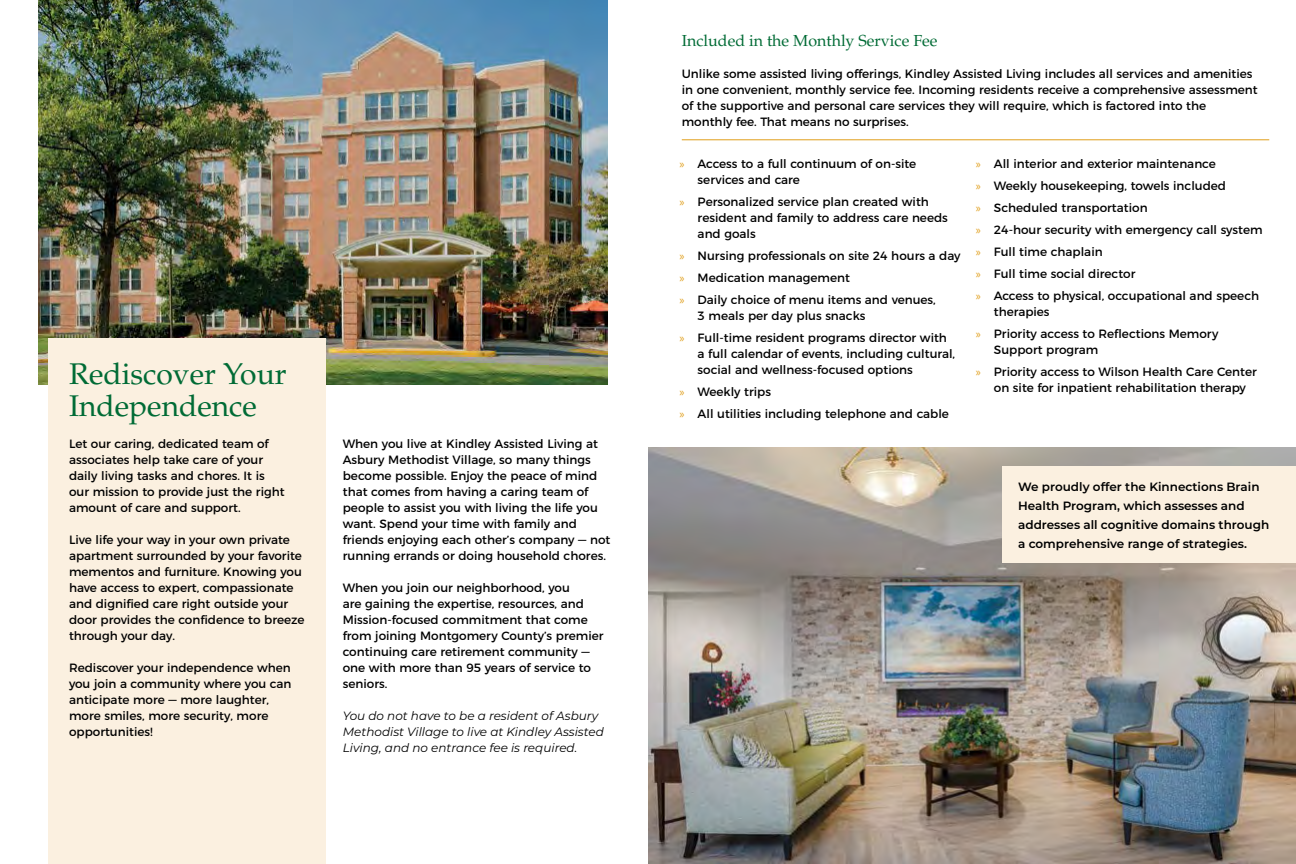
<style>
.page{position:relative;width:1296px;height:864px;background:#fff}
.page>*{position:absolute;margin:0;border:0;box-sizing:border-box;transform-origin:0 0}
.t1{font:30px/32px "Palatino";color:#006b35}
.t2{font:16px "Palatino";color:#006b35}
.t3{font:12px/16px "Montserrat";color:#000}
.t4{font:600 12px/19px "Montserrat";color:#000}
.t5{font:italic 12px/16px "Montserrat";color:#000}
.s1{font-family:"Myriad Pro";color:#e09e19}
</style>
<div class="page">
<img style="left:38px;top:0;width:570px;height:384px">
<div style="left:48px;top:338px;width:278px;height:526px;background:#fbf0e0"></div>
<img style="left:648px;top:448px;width:648px;height:416px">
<hr style="left:682px;top:139px;width:587px;height:1px;background:#e09e19">
<div style="left:1002px;top:466px;width:294px;height:97px;background:#fbf0e0"></div>
<p class="t1" style="left:69px;top:358px;width:219px">Rediscover Your<br>Independence</p>
<p class="t3" style="left:69px;top:434px;width:217px">Let our caring, dedicated team of associates help take care of your daily living tasks and chores. It is our mission to provide just the right amount of care and support.</p>
<p class="t3" style="left:69px;top:530px;width:237px">Live life your way in your own private apartment surrounded by your favorite mementos and furniture. Knowing you have access to expert, compassionate and dignified care right outside your door provides the confidence to breeze through your day.</p>
<p class="t3" style="left:69px;top:658px;width:224px">Rediscover your independence when you join a community where you can anticipate more — more laughter, more smiles, more security, more opportunities!</p>
<p class="t3" style="left:343px;top:434px;width:269px">When you live at Kindley Assisted Living at Asbury Methodist Village, so many things become possible. Enjoy the peace of mind that comes from having a caring team of people to assist you with living the life you want. Spend your time with family and friends enjoying each other’s company — not running errands or doing household chores.</p>
<p class="t3" style="left:343px;top:578px;width:262px">When you join our neighborhood, you<br>are gaining the expertise, resources, and Mission-focused commitment that come from joining Montgomery County’s premier continuing care retirement community — one with more than 95 years of service to seniors.</p>
<p class="t5" style="left:343px;top:707px;width:263px">You do not have to be a resident of Asbury<br>Methodist Village to live at Kindley Assisted<br>Living, and no entrance fee is required.</p>
<p class="t2" style="left:682px;top:31px;width:257px">Included in the Monthly Service Fee</p>
<p class="t3" style="left:682px;top:65px;width:572px">Unlike some assisted living offerings, Kindley Assisted Living includes all services and amenities</p>
<p class="t3" style="left:682px;top:81px;width:577px">in one convenient, monthly service fee. Incoming residents receive a comprehensive assessment of the supportive and personal care services they will require, which is factored into the monthly fee. That means no surprises.</p>
<p class="t3" style="left:976px;top:155px;width:241px"><span class="s1">»</span> All interior and exterior maintenance</p>
<p class="t3" style="left:976px;top:177px;width:252px"><span class="s1">»</span> Weekly housekeeping, towels included</p>
<p class="t3" style="left:976px;top:199px;width:173px"><span class="s1">»</span> Scheduled transportation</p>
<p class="t3" style="left:976px;top:221px;width:288px"><span class="s1">»</span> 24-hour security with emergency call system</p>
<p class="t3" style="left:976px;top:243px;width:128px"><span class="s1">»</span> Full time chaplain</p>
<p class="t3" style="left:976px;top:265px;width:161px"><span class="s1">»</span> Full time social director</p>
<p class="t3" style="left:994px;top:287px;width:267px;text-indent:-18px"><span class="s1">»</span> Access to physical, occupational and speech therapies</p>
<p class="t3" style="left:994px;top:325px;width:226px;text-indent:-18px"><span class="s1">»</span> Priority access to Reflections Memory<br>Support program</p>
<p class="t3" style="left:994px;top:363px;width:264px;text-indent:-18px"><span class="s1">»</span> Priority access to Wilson Health Care Center on site for inpatient rehabilitation therapy</p>
<p class="t3" style="left:698px;top:155px;width:220px;text-indent:-18px"><span class="s1">»</span> Access to a full continuum of on-site services and care</p>
<p class="t3" style="left:698px;top:193px;width:252px;text-indent:-18px"><span class="s1">»</span> Personalized service plan created with resident and family to address care needs and goals</p>
<p class="t3" style="left:680px;top:247px;width:283px"><span class="s1">»</span> Nursing professionals on site 24 hours a day</p>
<p class="t3" style="left:680px;top:269px;width:172px"><span class="s1">»</span> Medication management</p>
<p class="t3" style="left:698px;top:291px;width:240px;text-indent:-18px"><span class="s1">»</span> Daily choice of menu items and venues,<br>3 meals per day plus snacks</p>
<p class="t3" style="left:698px;top:329px;width:259px;text-indent:-18px"><span class="s1">»</span> Full-time resident programs director with a full calendar of events, including cultural, social and wellness-focused options</p>
<p class="t3" style="left:680px;top:383px;width:93px"><span class="s1">»</span> Weekly trips</p>
<p class="t3" style="left:680px;top:405px;width:271px"><span class="s1">»</span> All utilities including telephone and cable</p>
<p class="t4" style="left:1018px;top:477px;width:253px">We proudly offer the Kinnections Brain Health Program, which assesses and addresses all cognitive domains through a comprehensive range of strategies.</p>
</div>
